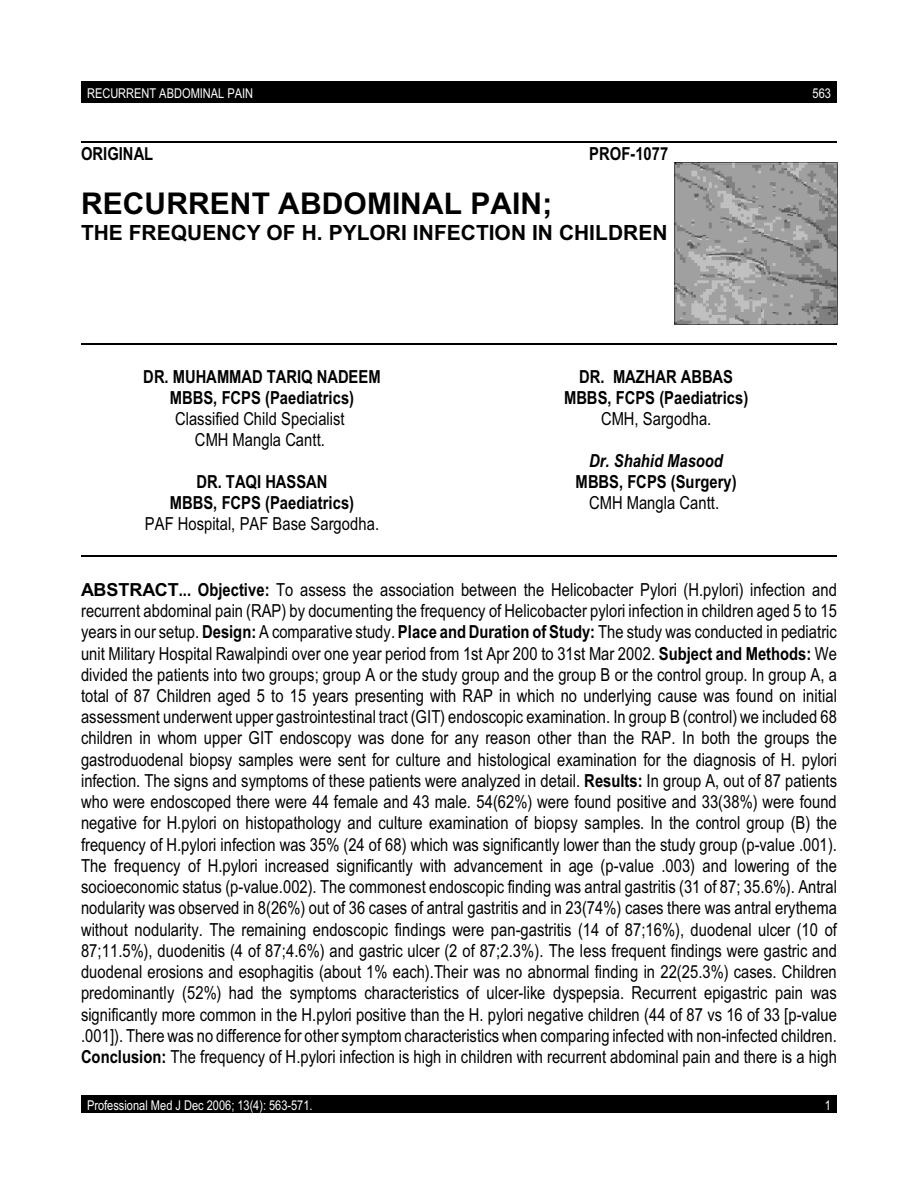
<style>
.page{position:relative;width:918px;height:1188px;background:#fff}
.page>*{position:absolute;margin:0;border:0;box-sizing:border-box;transform-origin:0 0}
.t1{font:700 30px "Arial";letter-spacing:.005em;color:#000}
.t2{font:700 21px "Arial";letter-spacing:.005em;color:#000}
.t3{font:18px/21.3px "Arial Narrow";letter-spacing:.005em;color:#000;text-align:center}
.t4{font:700 18px/20.9px "Arial Narrow";letter-spacing:.005em;color:#000;text-align:center}
.t5{font:italic 700 18px "Arial Narrow";color:#000}
.t6{font:13.5px "Arial Narrow";color:#fff}
.s1{font-family:"Arial";font-weight:700}
.s2{font-weight:700}
</style>
<div class="page">
<div style="left:81px;top:81px;width:756px;height:21px;background:#000"></div>
<div style="left:81px;top:1095px;width:756px;height:18px;background:#000"></div>
<hr style="left:81px;top:141px;width:756px;height:2px;background:#000">
<hr style="left:81px;top:343px;width:756px;height:2px;background:#000">
<hr style="left:81px;top:555px;width:756px;height:2px;background:#000">
<img style="left:675px;top:163px;width:162px;height:162px">
<p class="t6" style="left:87px;top:88px;width:168px">RECURRENT ABDOMINAL PAIN</p>
<p class="t6" style="left:813px;top:88px;width:20px">563</p>
<p class="t4" style="left:81px;top:145px;width:74px">ORIGINAL</p>
<p class="t4" style="left:589px;top:145px;width:80px">PROF-1077</p>
<h1 class="t1" style="left:81px;top:192px;width:473px">RECURRENT ABDOMINAL PAIN;</h1>
<p class="t2" style="left:81px;top:225px;width:588px">THE FREQUENCY OF H. PYLORI INFECTION IN CHILDREN</p>
<p class="t4" style="left:143px;top:368px;width:239px">DR. MUHAMMAD TARIQ NADEEM<br>MBBS, FCPS (Paediatrics)</p>
<p class="t3" style="left:175px;top:410px;width:171px">Classified Child Specialist<br>CMH Mangla Cantt.</p>
<p class="t4" style="left:170px;top:473px;width:186px">DR. TAQI HASSAN<br>MBBS, FCPS (Paediatrics)</p>
<p class="t3" style="left:145px;top:515px;width:236px">PAF Hospital, PAF Base Sargodha.</p>
<p class="t4" style="left:564px;top:368px;width:186px">DR. MAZHAR ABBAS<br>MBBS, FCPS (Paediatrics)</p>
<p class="t3" style="left:601px;top:410px;width:112px">CMH, Sargodha.</p>
<p class="t5" style="left:589px;top:454px;width:135px">Dr. Shahid Masood</p>
<p class="t4" style="left:576px;top:473px;width:162px">MBBS, FCPS (Surgery)</p>
<p class="t3" style="left:589px;top:494px;width:132px">CMH Mangla Cantt.</p>
<p class="t3" style="left:81px;top:580px;width:758px;text-align:justify"><span class="s1">ABSTRACT</span><span class="s2">... Objective:</span> To assess the association between the Helicobacter Pylori (H.pylori) infection and recurrent abdominal pain (RAP) by documenting the frequency of Helicobacter pylori infection in children aged 5 to 15 years in our setup. <span class="s2">Design:</span> A comparative study. <span class="s2">Place andDuration of Study:</span> The study was conducted in pediatric unit Military Hospital Rawalpindi over one year period from 1st Apr 200 to 31st Mar 2002. <span class="s2">Subject and Methods:</span> We divided the patients into two groups; group A or the study group and the group B or the control group. In group A, a total of 87 Children aged 5 to 15 years presenting with RAP in which no underlying cause was found on initial assessment underwent upper gastrointestinal tract (GIT) endoscopic examination. In group B (control) we included 68 children in whom upper GIT endoscopy was done for any reason other than the RAP. In both the groups the gastroduodenal biopsy samples were sent for culture and histological examination for the diagnosis of H. pylori infection. The signs and symptoms of these patients were analyzed in detail. <span class="s2">Results:</span> In group A, out of 87 patients who were endoscoped there were 44 female and 43 male. 54(62%) were found positive and 33(38%) were found negative for H.pylori on histopathology and culture examination of biopsy samples. In the control group (B) the frequency of H.pylori infection was 35% (24 of 68) which was significantly lower than the study group (p-value .001).<br>The frequency of H.pylori increased significantly with advancement in age (p-value .003) and lowering of the socioeconomic status (p-value.002). The commonest endoscopic finding was antral gastritis (31 of 87; 35.6%). Antral nodularity was observed in 8(26%) out of 36 cases of antral gastritis and in 23(74%) cases there was antral erythema without nodularity. The remaining endoscopic findings were pan-gastritis (14 of 87;16%), duodenal ulcer (10 of 87;11.5%), duodenitis (4 of 87;4.6%) and gastric ulcer (2 of 87;2.3%). The less frequent findings were gastric and duodenal erosions and esophagitis (about 1% each).Their was no abnormal finding in 22(25.3%) cases. Children predominantly (52%) had the symptoms characteristics of ulcer-like dyspepsia. Recurrent epigastric pain was significantly more common in the H.pylori positive than the H. pylori negative children (44 of 87 vs 16 of 33 [p-value .001]). There was no difference for other symptom characteristics when comparing infected with non-infected children.<br><span class="s2">Conclusion:</span> The frequency of H.pylori infection is high in children with recurrent abdominal pain and there is a high</p>
<p class="t6" style="left:87px;top:1100px;width:227px">Professional Med J Dec 2006; 13(4): 563-571.</p>
<p class="t6" style="left:825px;top:1100px;width:8px">1</p>
</div>
